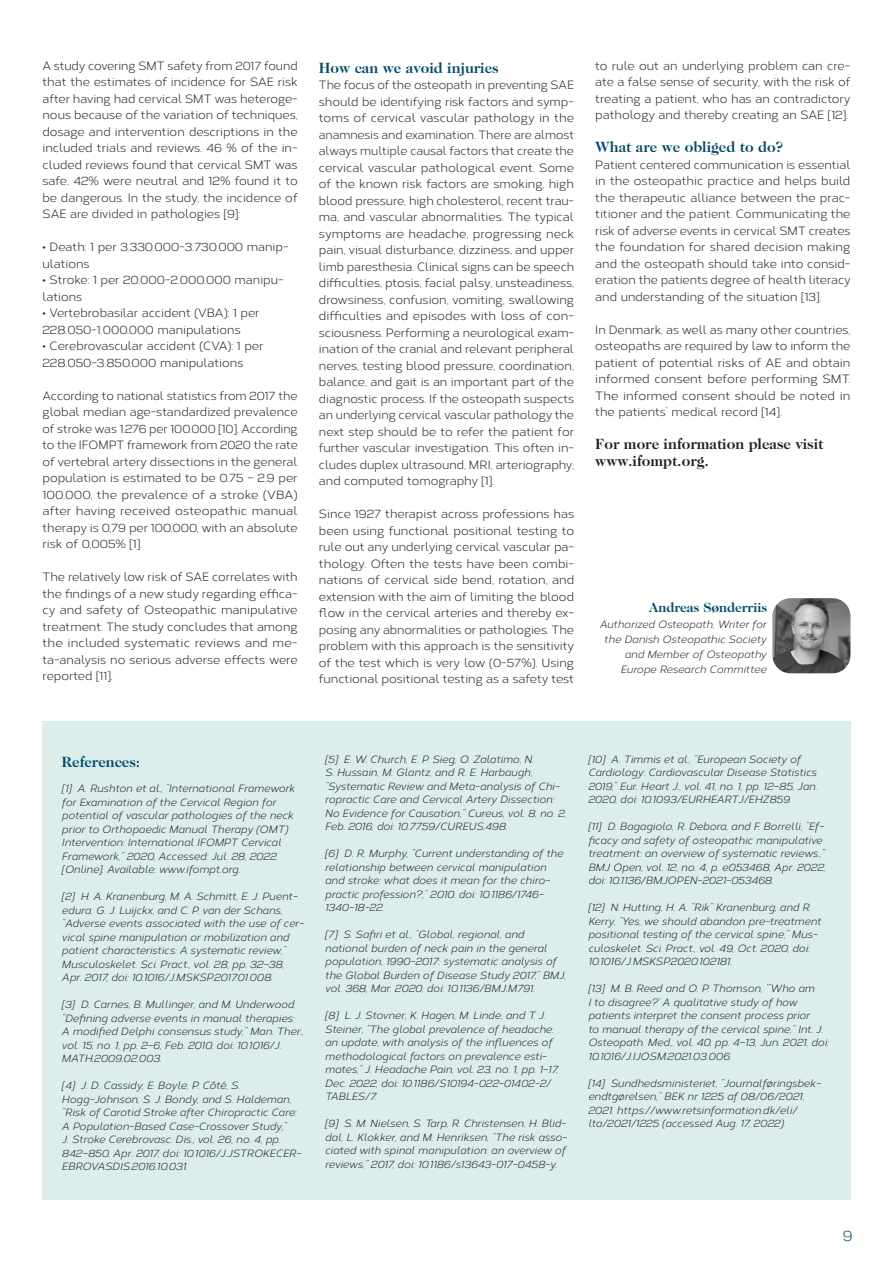
<style>
.page{position:relative;width:893px;height:1263px;background:#fff}
.page>*{position:absolute;margin:0;border:0;box-sizing:border-box;transform-origin:0 0}
.Brødtekst{font:700 15px "Caslon Two Twenty Four";color:#004b6c}
.Brødtekst-2{font:700 15px "Caslon Two Twenty Four";color:#231f20}
.t1{font:15px "Corbert";color:#004b6c}
.Tittel{font:700 13.5px "Caslon Two Twenty Four";color:#004b6c}
.Brødtekst-3{font:12px/16.5px "Corbert";color:#231f20;text-align:justify}
.Brødtekst-4{font:italic 10.5px/13.5px "Corbert";color:#231f20}
</style>
<div class="page">
<img style="left:772px;top:598px;width:78px;height:75px">
<div style="left:42px;top:721px;width:808px;height:478px;background:#dbeeeb"></div>
<p class="Brødtekst-3" style="left:43px;top:57px;width:257px">A study covering SMT safety from 2017 found that the estimates of incidence for SAE risk after having had cervical SMT was heteroge&shy;nous because of the variation of techniques, dosage and intervention descriptions in the included trials and reviews. 46 % of the in&shy;cluded reviews found that cervical SMT was safe, 42% were neutral and 12% found it to be dangerous. In the study, the incidence of SAE are divided in pathologies [9]:</p>
<p class="Brødtekst-3" style="left:43px;top:238px;width:247px">• Death: 1 per 3.330.000-3.730.000 manip&shy;ulations</p>
<p class="Brødtekst-3" style="left:43px;top:271px;width:243px">• Stroke: 1 per 20.000-2.000.000 manipu&shy;lations</p>
<p class="Brødtekst-3" style="left:43px;top:304px;width:219px">• Vertebrobasilar accident (VBA): 1 per<br>228.050-1.000.000 manipulations</p>
<p class="Brødtekst-3" style="left:43px;top:337px;width:222px">• Cerebrovascular accident (CVA): 1 per<br>228.050-3.850.000 manipulations</p>
<p class="Brødtekst-3" style="left:43px;top:387px;width:257px">According to national statistics from 2017 the global median age-standardized prevalence of stroke was 1.276 per 100.000 [10]. According to the IFOMPT framework from 2020 the rate of vertebral artery dissections in the general population is estimated to be 0.75 – 2.9 per 100.000, the prevalence of a stroke (VBA) after having received osteopathic manual therapy is 0,79 per 100.000, with an absolute risk of 0,005% [1].</p>
<p class="Brødtekst-3" style="left:43px;top:568px;width:257px">The relatively low risk of SAE correlates with the findings of a new study regarding effica&shy;cy and safety of Osteopathic manipulative treatment. The study concludes that among the included systematic reviews and me&shy;ta-analysis no serious adverse effects were reported [11].</p>
<p class="Brødtekst" style="left:319px;top:59px;width:181px">How can we avoid injuries</p>
<p class="Brødtekst-3" style="left:319px;top:76px;width:257px">The focus of the osteopath in preventing SAE should be identifying risk factors and symp&shy;toms of cervical vascular pathology in the anamnesis and examination. There are almost always multiple causal factors that create the cervical vascular pathological event. Some of the known risk factors are smoking, high blood pressure, high cholesterol, recent trau&shy;ma, and vascular abnormalities. The typical symptoms are headache, progressing neck pain, visual disturbance, dizziness, and upper limb paresthesia. Clinical signs can be speech difficulties, ptosis, facial palsy, unsteadiness, drowsiness, confusion, vomiting, swallowing difficulties and episodes with loss of con&shy;sciousness. Performing a neurological exam&shy;ination of the cranial and relevant peripheral nerves, testing blood pressure, coordination, balance, and gait is an important part of the diagnostic process. If the osteopath suspects an underlying cervical vascular pathology the next step should be to refer the patient for further vascular investigation. This often in&shy;cludes duplex ultrasound, MRI, arteriography, and computed tomography [1].</p>
<p class="Brødtekst-3" style="left:319px;top:505px;width:257px">Since 1927 therapist across professions has been using functional positional testing to rule out any underlying cervical vascular pa&shy;thology. Often the tests have been combi&shy;nations of cervical side bend, rotation, and extension with the aim of limiting the blood flow in the cervical arteries and thereby ex&shy;posing any abnormalities or pathologies. The problem with this approach is the sensitivity of the test which is very low (0-57%). Using functional positional testing as a safety test</p>
<p class="Brødtekst-3" style="left:595px;top:57px;width:257px">to rule out an underlying problem can cre&shy;ate a false sense of security, with the risk of treating a patient, who has an contradictory pathology and thereby creating an SAE [12].</p>
<p class="Brødtekst" style="left:595px;top:138px;width:189px">What are we obliged to do?</p>
<p class="Brødtekst-3" style="left:595px;top:156px;width:257px">Patient centered communication is essential in the osteopathic practice and helps build the therapeutic alliance between the prac&shy;titioner and the patient. Communicating the risk of adverse events in cervical SMT creates the foundation for shared decision making and the osteopath should take into consid&shy;eration the patients degree of health literacy and understanding of the situation [13].</p>
<p class="Brødtekst-3" style="left:595px;top:321px;width:257px">In Denmark, as well as many other countries, osteopaths are required by law to inform the patient of potential risks of AE and obtain informed consent before performing SMT.<br>The informed consent should be noted in the patients’ medical record [14].</p>
<p class="Brødtekst-2" style="left:595px;top:435px;width:230px">For more information please visit</p>
<p class="Brødtekst-2" style="left:595px;top:452px;width:115px">www.ifompt.org.</p>
<p class="Tittel" style="left:649px;top:600px;width:120px">Andreas Sønderriis</p>
<p class="Brødtekst-4" style="left:599px;top:616px;width:168px;line-height:15px;text-align:right">Authorized Osteopath, Writer for the Danish Osteopathic Society and Member of Osteopathy<br>Europe Research Committee</p>
<p class="Brødtekst" style="left:62px;top:753px;width:80px">References:</p>
<p class="Brødtekst-4" style="left:62px;top:781px;width:234px">[1] A. Rushton et al., “International Framework for Examination of the Cervical Region for potential of vascular pathologies of the neck prior to Orthopaedic Manual Therapy (OMT)<br>Intervention: International IFOMPT Cervical Framework,” 2020, Accessed: Jul. 28, 2022. [Online]. Available: www.ifompt.org.</p>
<p class="Brødtekst-4" style="left:62px;top:889px;width:244px">[2] H. A. Kranenburg, M. A. Schmitt, E. J. Puent&shy;edura, G. J. Luijckx, and C. P. van der Schans, “Adverse events associated with the use of cer&shy;vical spine manipulation or mobilization and patient characteristics: A systematic review,” Musculoskelet. Sci. Pract., vol. 28, pp. 32–38, Apr. 2017, doi: 10.1016/J.MSKSP.2017.01.008.</p>
<p class="Brødtekst-4" style="left:62px;top:997px;width:243px">[3] D. Carnes, B. Mullinger, and M. Underwood, “Defining adverse events in manual therapies:<br>A modified Delphi consensus study,” Man. Ther., vol. 15, no. 1, pp. 2–6, Feb. 2010, doi: 10.1016/J.<br>MATH.2009.02.003.</p>
<p class="Brødtekst-4" style="left:62px;top:1078px;width:241px">[4] J. D. Cassidy, E. Boyle, P. Côté, S.<br>Hogg-Johnson, S. J. Bondy, and S. Haldeman, “Risk of Carotid Stroke after Chiropractic Care:<br>A Population-Based Case-Crossover Study,”<br>J. Stroke Cerebrovasc. Dis., vol. 26, no. 4, pp.<br>842–850, Apr. 2017, doi: 10.1016/J.JSTROKECER-EBROVASDIS.2016.10.031.</p>
<p class="Brødtekst-4" style="left:325px;top:752px;width:243px">[5] E. W. Church, E. P. Sieg, O. Zalatimo, N.<br>S. Hussain, M. Glantz, and R. E. Harbaugh, “Systematic Review and Meta-analysis of Chi&shy;ropractic Care and Cervical Artery Dissection:<br>No Evidence for Causation,” Cureus, vol. 8, no. 2, Feb. 2016, doi: 10.7759/CUREUS.498.</p>
<p class="Brødtekst-4" style="left:325px;top:846px;width:240px">[6] D. R. Murphy, “Current understanding of the relationship between cervical manipulation and stroke: what does it mean for the chiro&shy;practic profession?,” 2010. doi: 10.1186/1746- 1340-18-22.</p>
<p class="Brødtekst-4" style="left:325px;top:927px;width:243px">[7] S. Safiri et al., “Global, regional, and national burden of neck pain in the general population, 1990-2017: systematic analysis of the Global Burden of Disease Study 2017,” BMJ, vol. 368, Mar. 2020, doi: 10.1136/BMJ.M791.</p>
<p class="Brødtekst-4" style="left:325px;top:1008px;width:235px">[8] L. J. Stovner, K. Hagen, M. Linde, and T. J.<br>Steiner, “The global prevalence of headache: an update, with analysis of the influences of methodological factors on prevalence esti&shy;mates,” J. Headache Pain, vol. 23, no. 1, pp. 1–17, Dec. 2022, doi: 10.1186/S10194-022-01402-2/ TABLES/7.</p>
<p class="Brødtekst-4" style="left:325px;top:1116px;width:244px">[9] S. M. Nielsen, S. Tarp, R. Christensen, H. Blid&shy;dal, L. Klokker, and M. Henriksen, “The risk asso&shy;ciated with spinal manipulation: an overview of reviews,” 2017, doi: 10.1186/s13643-017-0458-y.</p>
<p class="Brødtekst-4" style="left:588px;top:752px;width:230px">[10] A. Timmis et al., “European Society of Cardiology: Cardiovascular Disease Statistics 2019,” Eur. Heart J., vol. 41, no. 1, pp. 12–85, Jan.<br>2020, doi: 10.1093/EURHEARTJ/EHZ859.</p>
<p class="Brødtekst-4" style="left:588px;top:819px;width:239px">[11] D. Bagagiolo, R. Debora, and F. Borrelli, “Ef&shy;ficacy and safety of osteopathic manipulative treatment: an overview of systematic reviews.,” BMJ Open, vol. 12, no. 4, p. e053468, Apr. 2022, doi: 10.1136/BMJOPEN-2021-053468.</p>
<p class="Brødtekst-4" style="left:588px;top:900px;width:235px">[12] N. Hutting, H. A. “Rik” Kranenburg, and R.<br>Kerry, “Yes, we should abandon pre-treatment positional testing of the cervical spine,” Mus&shy;culoskelet. Sci. Pract., vol. 49, Oct. 2020, doi:<br>10.1016/J.MSKSP.2020.102181.</p>
<p class="Brødtekst-4" style="left:588px;top:981px;width:242px">[13] M. B. Reed and O. P. Thomson, “‘Who am<br>I to disagree?’ A qualitative study of how patients interpret the consent process prior<br>to manual therapy of the cervical spine,” Int. J.<br>Osteopath. Med., vol. 40, pp. 4–13, Jun. 2021, doi:<br>10.1016/J.IJOSM.2021.03.006.</p>
<p class="Brødtekst-4" style="left:588px;top:1076px;width:234px">[14] Sundhedsministeriet, “Journalføringsbek&shy;endtgørelsen,” BEK nr 1225 af 08/06/2021, 2021. https://www.retsinformation.dk/eli/ lta/2021/1225 (accessed Aug. 17, 2022).</p>
<p class="t1" style="left:843px;top:1225px;width:11px">9</p>
</div>
